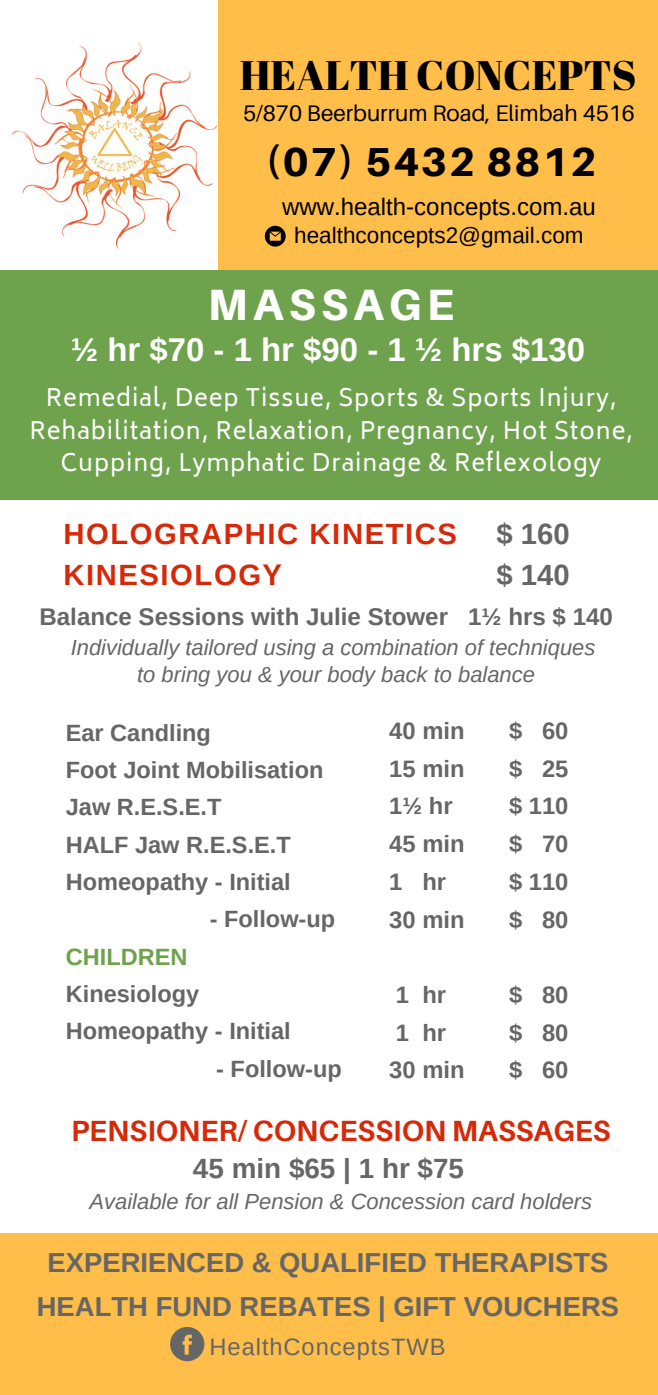
<style>
.page{position:relative;width:658px;height:1395px;background:#6fa24d}
.page>*{position:absolute;margin:0;border:0;box-sizing:border-box;transform-origin:0 0}
.t1{font:800 43.88px "Aileron";letter-spacing:.12em;color:#fff}
.t2{font:41.25px "Abril Fatface";color:#000}
.t3{font:800 40.5px "Aileron";letter-spacing:.045em;color:#000}
.t4{font:700 32.92px "Arimo";color:#fff}
.t5{font:700 29.25px/40.5px "Arimo";letter-spacing:.055em;color:#d62909}
.t6{font:700 29.25px "Aileron";color:#d62909}
.t7{font:700 29.25px/40.5px "Arimo";color:#666}
.t8{font:700 27.83px "Arimo";color:#666}
.t9{font:700 27.45px/43.9px "Arimo";color:#666;text-align:center}
.t10{font:700 24.08px "Arimo";color:#666}
.t11{font:24px "Arimo";color:#000}
.t12{font:700 23.77px/37.7px "Arimo";color:#666}
.t13{font:23.7px "Arimo";letter-spacing:.04em;color:#666}
.t14{font:700 23.55px/37.3px "Arimo";color:#666}
.t15{font:700 23.55px "Arimo";color:#6fa24d}
.t16{font:23.33px/32.6px "Biryani";letter-spacing:.04em;color:#fff;text-align:center}
.t17{font:22.5px "Aileron";color:#000}
.t18{font:22.5px "Arimo";color:#000}
.t19{font:italic 21.98px/26.5px "Arimo";color:#666;text-align:center}
</style>
<div class="page">
<div style="left:0;top:1231px;width:658px;height:164px;background:#ffbd4a"></div>
<div style="left:0;top:455px;width:658px;height:778px;background:#fff"></div>
<div style="left:0;top:0;width:658px;height:269px;background:#ffbd4a"></div>
<div style="left:0;top:0;width:218px;height:269px;background:#fff"></div>
<div style="left:0;top:452px;width:658px;height:47px;background:#6fa24d"></div>
<img style="left:12px;top:43px;width:205px;height:206px">
<svg style="left:170px;top:1327px;width:34px;height:34px"></svg>
<svg style="left:265px;top:226px;width:20px;height:21px"></svg>
<h2 class="t2" style="left:240px;top:46px;width:398px">HEALTH CONCEPTS</h2>
<p class="t17" style="left:243px;top:99px;width:393px">5/870 Beerburrum Road, Elimbah 4516</p>
<h3 class="t3" style="left:265px;top:137px;width:332px">(07) 5432 8812</h3>
<p class="t11" style="left:282px;top:193px;width:315px">www.health-concepts.com.au</p>
<p class="t18" style="left:294px;top:223px;width:291px">healthconcepts2@gmail.com</p>
<h1 class="t1" style="left:208px;top:277px;width:248px">MASSAGE</h1>
<h3 class="t4" style="left:71px;top:331px;width:515px">½ hr $70 - 1 hr $90 - 1 ½ hrs $130</h3>
<p class="t16" style="left:30px;top:382px;width:604px">Remedial, Deep Tissue, Sports &amp; Sports Injury,<br>Rehabilitation, Relaxation, Pregnancy, Hot Stone,<br>Cupping, Lymphatic Drainage &amp; Reflexology</p>
<p class="t5" style="left:63px;top:514px;width:395px">HOLOGRAPHIC KINETICS<br>KINESIOLOGY</p>
<p class="t7" style="left:496px;top:514px;width:75px">$ 160 $ 140</p>
<p class="t10" style="left:39px;top:604px;width:575px">Balance Sessions with Julie Stower 1½ hrs $ 140</p>
<p class="t19" style="left:71px;top:634px;width:526px">Individually tailored using a combination of techniques to bring you &amp; your body back to balance</p>
<p class="t14" style="left:66px;top:714px;width:259px">Ear Candling<br>Foot Joint Mobilisation<br>Jaw R.E.S.E.T<br>HALF Jaw R.E.S.E.T<br>Homeopathy - Initial</p>
<p class="t14" style="left:210px;top:900px;width:127px">- Follow-up</p>
<p class="t15" style="left:66px;top:943px;width:123px">CHILDREN</p>
<p class="t14" style="left:66px;top:975px;width:226px">Kinesiology<br>Homeopathy - Initial</p>
<p class="t14" style="left:216px;top:1050px;width:127px">- Follow-up</p>
<p class="t12" style="left:509px;top:712px;width:61px;text-align:justify">$ 60 $ 25 $ 110 $ 70 $ 110 $ 80</p>
<p class="t12" style="left:389px;top:712px;width:77px">40 min<br>15 min<br>1½ hr<br>45 min<br>1 hr<br>30 min</p>
<p class="t12" style="left:509px;top:976px;width:61px;text-align:justify">$ 80 $ 80 $ 60</p>
<p class="t6" style="left:71px;top:1112px;width:541px">PENSIONER/ CONCESSION MASSAGES</p>
<p class="t8" style="left:193px;top:1153px;width:272px">45 min $65 | 1 hr $75</p>
<p class="t19" style="left:90px;top:1188px;width:504px">Available for all Pension &amp; Concession card holders</p>
<p class="t12" style="left:389px;top:976px;width:77px">1 hr<br>1 hr<br>30 min</p>
<p class="t9" style="left:37px;top:1240px;width:583px">EXPERIENCED &amp; QUALIFIED THERAPISTS<br>HEALTH FUND REBATES | GIFT VOUCHERS</p>
<p class="t13" style="left:209px;top:1334px;width:237px">HealthConceptsTWB</p>
</div>
